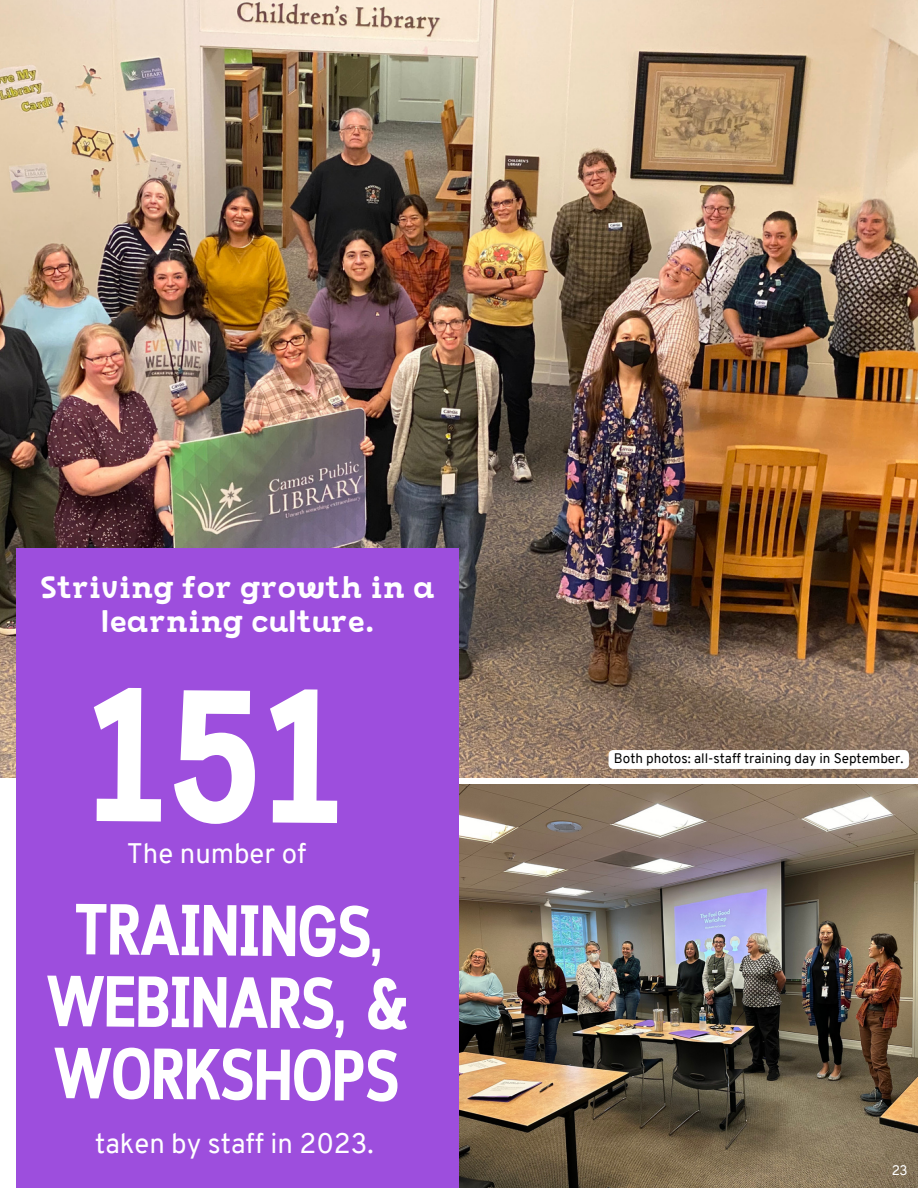
<style>
.page{position:relative;width:918px;height:1188px;background:#fff}
.page>*{position:absolute;margin:0;border:0;box-sizing:border-box;transform-origin:0 0}
.t1{font:700 187.8px "Cloud Cond";color:#fff}
.t2{font:700 72px/72px "Cloud Cond";letter-spacing:-.02em;color:#fff;text-align:center}
.t3{font:31.2px/33.8px "Marty Two";letter-spacing:.05em;color:#fff;text-align:center}
.t4{font:27.6px "Overpass";color:#fff}
.t5{font:13.5px "Overpass";color:#000}
.t6{font:13.5px "Overpass";color:#fff}
</style>
<div class="page">
<img style="left:0;top:0;width:918px;height:778px">
<img style="left:459px;top:785px;width:459px;height:403px">
<div style="left:16px;top:548px;width:443px;height:640px;background:#9d4edd"></div>
<div style="left:609px;top:750px;width:300px;height:19px;background:#fff;border-radius:5px"></div>
<h4 class="t3" style="left:41px;top:573px;width:395px">Striving for growth in a learning culture.</h4>
<h1 class="t1" style="left:81px;top:685px;width:269px">151</h1>
<h2 class="t4" style="left:127px;top:842px;width:181px">The number of</h2>
<h3 class="t2" style="left:46px;top:900px;width:364px">TRAININGS,<br>WEBINARS, &amp;<br>WORKSHOPS</h3>
<h4 class="t4" style="left:95px;top:1133px;width:280px">taken by staff in 2023.</h4>
<p class="t5" style="left:614px;top:753px;width:291px">Both photos: all-staff training day in September.</p>
<p class="t6" style="left:892px;top:1165px;width:18px">23</p>
</div>
